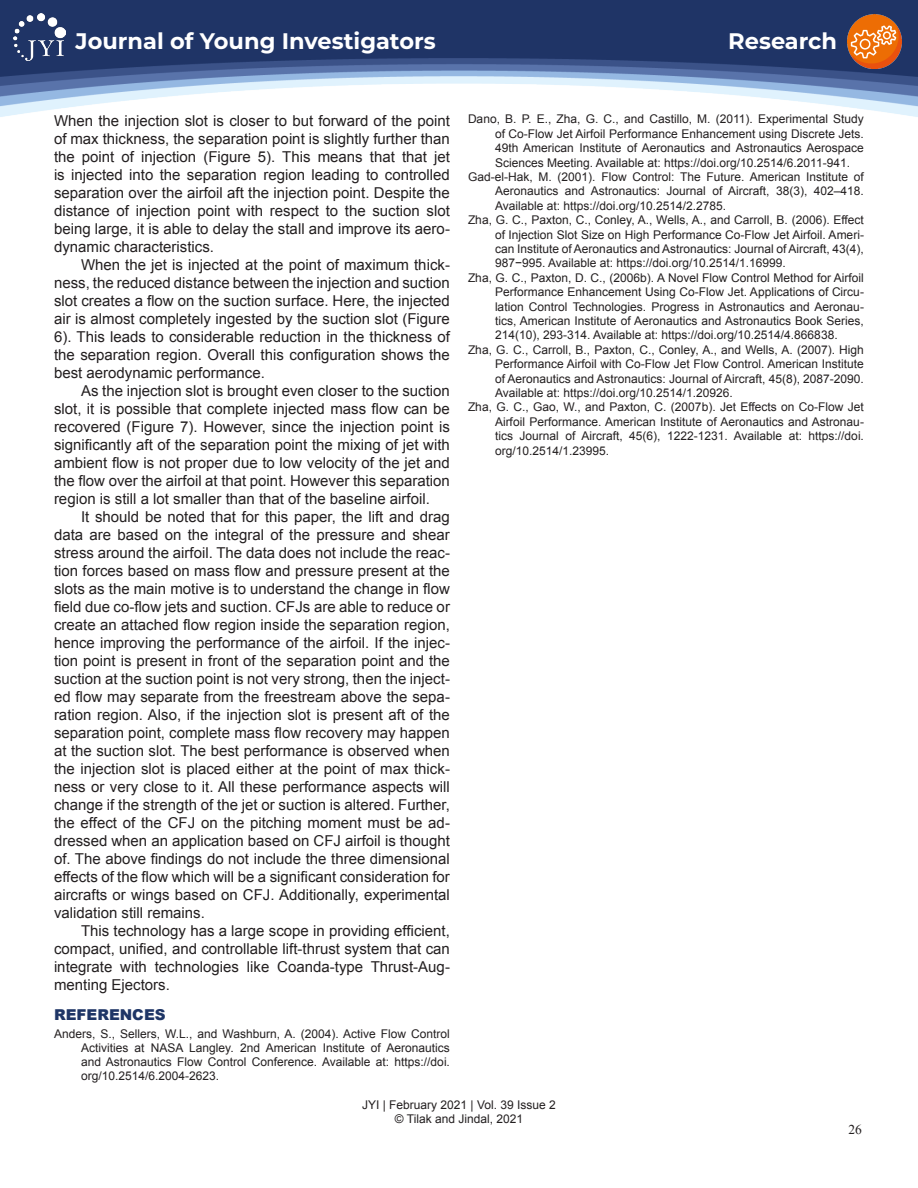
<style>
.page{position:relative;width:918px;height:1188px;background:#fff}
.page>*{position:absolute;margin:0;border:0;box-sizing:border-box;transform-origin:0 0}
.t1{font:700 22.5px "Montserrat";color:#fff}
.t2{font:15px/18px "Arial";color:#231f20;text-align:justify}
.t3{font:900 15px "Arial";color:#1e3566}
.t4{font:13.5px "Times New Roman";color:#231f20}
.t5{font:12px/13.8px "Arial";color:#231f20;text-align:center}
</style>
<div class="page">
<div style="left:0;top:0;width:918px;height:22px;background:#1f3466"></div>
<img style="left:0;top:22px;width:918px;height:95px">
<img style="left:847px;top:14px;width:55px;height:55px">
<img style="left:14px;top:14px;width:51px;height:47px">
<h1 class="t1" style="left:76px;top:25px;width:362px">Journal of Young Investigators</h1>
<h1 class="t1" style="left:728px;top:25px;width:110px">Research</h1>
<p class="t2" style="left:54px;top:112px;width:397px">When the injection slot is closer to but forward of the point of max thickness, the separation point is slightly further than the point of injection (Figure 5). This means that that jet is injected into the separation region leading to controlled separation over the airfoil aft the injection point. Despite the distance of injection point with respect to the suction slot being large, it is able to delay the stall and improve its aero&shy;dynamic characteristics.</p>
<p class="t2" style="left:54px;top:256px;width:397px;text-indent:27px">When the jet is injected at the point of maximum thick&shy;ness, the reduced distance between the injection and suction slot creates a flow on the suction surface. Here, the injected air is almost completely ingested by the suction slot (Figure 6). This leads to considerable reduction in the thickness of the separation region. Overall this configuration shows the best aerodynamic performance.</p>
<p class="t2" style="left:54px;top:382px;width:397px;text-indent:27px">As the injection slot is brought even closer to the suction slot, it is possible that complete injected mass flow can be recovered (Figure 7). However, since the injection point is significantly aft of the separation point the mixing of jet with ambient flow is not proper due to low velocity of the jet and the flow over the airfoil at that point. However this separation region is still a lot smaller than that of the baseline airfoil.</p>
<p class="t2" style="left:54px;top:508px;width:398px;text-indent:27px">It should be noted that for this paper, the lift and drag data are based on the integral of the pressure and shear stress around the airfoil. The data does not include the reac&shy;tion forces based on mass flow and pressure present at the slots as the main motive is to understand the change in flow field due co-flow jets and suction. CFJs are able to reduce or create an attached flow region inside the separation region, hence improving the performance of the airfoil. If the injec&shy;tion point is present in front of the separation point and the suction at the suction point is not very strong, then the inject&shy;ed flow may separate from the freestream above the sepa&shy;ration region. Also, if the injection slot is present aft of the separation point, complete mass flow recovery may happen at the suction slot. The best performance is observed when the injection slot is placed either at the point of max thick&shy;ness or very close to it. All these performance aspects will change if the strength of the jet or suction is altered. Further, the effect of the CFJ on the pitching moment must be ad&shy;dressed when an application based on CFJ airfoil is thought of. The above findings do not include the three dimensional effects of the flow which will be a significant consideration for aircrafts or wings based on CFJ. Additionally, experimental validation still remains.</p>
<p class="t2" style="left:54px;top:922px;width:397px;text-indent:27px">This technology has a large scope in providing efficient, compact, unified, and controllable lift-thrust system that can integrate with technologies like Coanda-type Thrust-Aug&shy;menting Ejectors.</p>
<p class="t3" style="left:54px;top:1004px;width:113px">REFERENCES</p>
<p class="t5" style="left:81px;top:1027px;width:371px;text-align:justify;text-indent:-27px">Anders, S., Sellers, W.L., and Washburn, A. (2004). Active Flow Control Activities at NASA Langley. 2nd American Institute of Aeronautics and Astronautics Flow Control Conference. Available at: https://doi. org/10.2514/6.2004-2623.</p>
<p class="t5" style="left:468px;top:113px;width:397px">Dano, B. P. E., Zha, G. C., and Castillo, M. (2011). Experimental Study</p>
<p class="t5" style="left:495px;top:127px;width:371px">of Co-Flow Jet Airfoil Performance Enhancement using Discrete Jets.</p>
<p class="t5" style="left:495px;top:141px;width:370px">49th American Institute of Aeronautics and Astronautics Aerospace</p>
<p class="t5" style="left:495px;top:156px;width:357px">Sciences Meeting. Available at: https://doi.org/10.2514/6.2011-941.</p>
<p class="t5" style="left:468px;top:170px;width:398px">Gad-el-Hak, M. (2001). Flow Control: The Future. American Institute of</p>
<p class="t5" style="left:495px;top:185px;width:370px">Aeronautics and Astronautics: Journal of Aircraft, 38(3), 402–418.</p>
<p class="t5" style="left:495px;top:199px;width:233px">Available at: https://doi.org/10.2514/2.2785.</p>
<p class="t5" style="left:468px;top:213px;width:397px">Zha, G. C., Paxton, C., Conley, A., Wells, A., and Carroll, B. (2006). Effect</p>
<p class="t5" style="left:495px;top:228px;width:370px">of Injection Slot Size on High Performance Co-Flow Jet Airfoil. Ameri-</p>
<p class="t5" style="left:495px;top:242px;width:370px">can Institute of Aeronautics and Astronautics: Journal of Aircraft, 43(4),</p>
<p class="t5" style="left:495px;top:257px;width:292px">987−995. Available at: https://doi.org/10.2514/1.16999.</p>
<p class="t5" style="left:468px;top:271px;width:397px">Zha, G. C., Paxton, D. C., (2006b). A Novel Flow Control Method for Airfoil</p>
<p class="t5" style="left:495px;top:285px;width:370px">Performance Enhancement Using Co-Flow Jet. Applications of Circu-</p>
<p class="t5" style="left:495px;top:300px;width:370px">lation Control Technologies. Progress in Astronautics and Aeronau-</p>
<p class="t5" style="left:495px;top:314px;width:370px">tics, American Institute of Aeronautics and Astronautics Book Series,</p>
<p class="t5" style="left:495px;top:329px;width:344px">214(10), 293-314. Available at: https://doi.org/10.2514/4.866838.</p>
<p class="t5" style="left:468px;top:343px;width:397px">Zha, G. C., Carroll, B., Paxton, C., Conley, A., and Wells, A. (2007). High</p>
<p class="t5" style="left:495px;top:357px;width:370px">Performance Airfoil with Co-Flow Jet Flow Control. American Institute</p>
<p class="t5" style="left:495px;top:372px;width:370px">of Aeronautics and Astronautics: Journal of Aircraft, 45(8), 2087-2090.</p>
<p class="t5" style="left:495px;top:386px;width:239px">Available at: https://doi.org/10.2514/1.20926.</p>
<p class="t5" style="left:468px;top:401px;width:397px">Zha, G. C., Gao, W., and Paxton, C. (2007b). Jet Effects on Co-Flow Jet</p>
<p class="t5" style="left:495px;top:415px;width:370px">Airfoil Performance. American Institute of Aeronautics and Astronau-</p>
<p class="t5" style="left:495px;top:429px;width:371px">tics Journal of Aircraft, 45(6), 1222-1231. Available at: https://doi.</p>
<p class="t5" style="left:495px;top:444px;width:116px">org/10.2514/1.23995.</p>
<p class="t5" style="left:362px;top:1098px;width:195px;line-height:14.4px">JYI | February 2021 | Vol. 39 Issue 2 © Tilak and Jindal, 2021</p>
<p class="t4" style="left:848px;top:1120px;width:15px">26</p>
</div>
